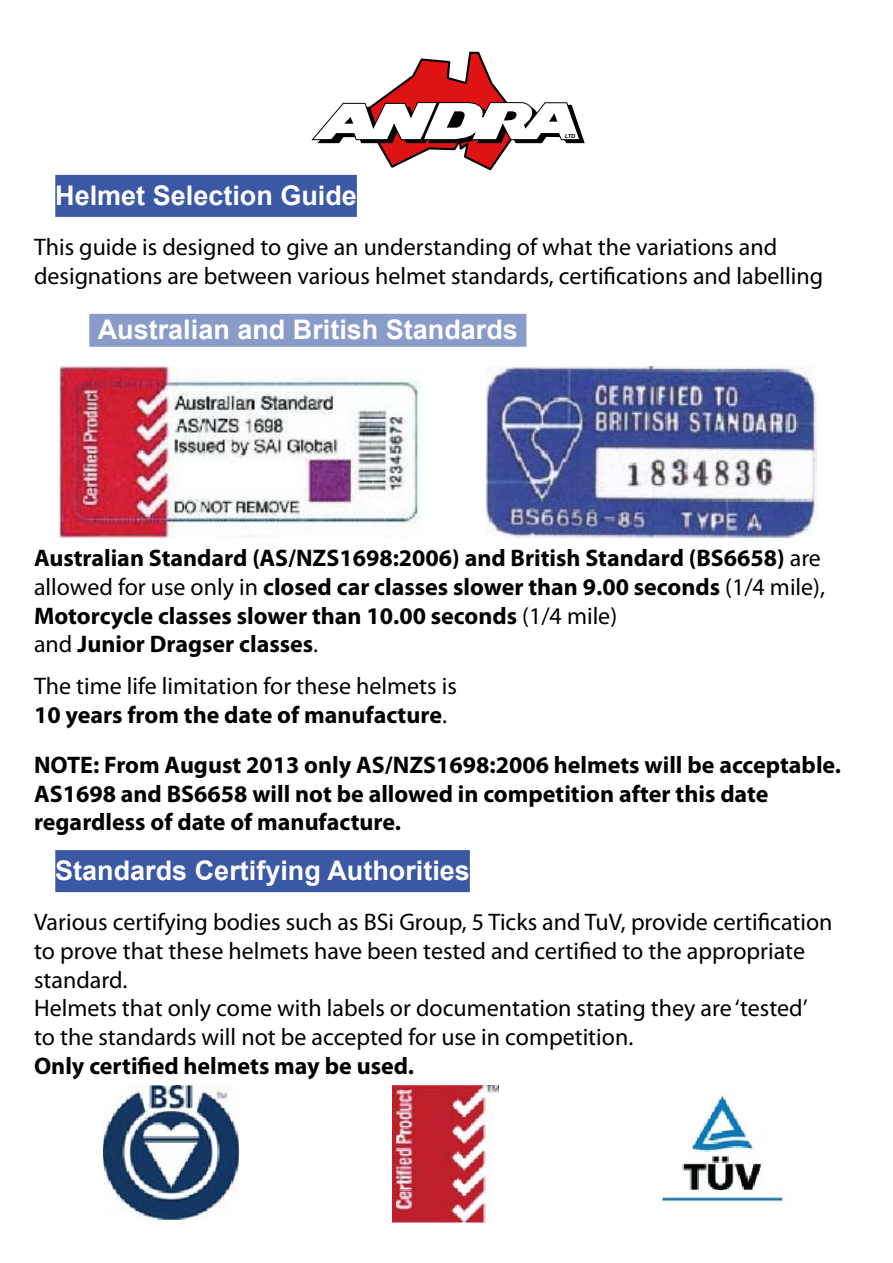
<style>
.page{position:relative;width:893px;height:1263px;background:#fff}
.page>*{position:absolute;margin:0;border:0;box-sizing:border-box;transform-origin:0 0}
._2_Chapter_Title{font:700 27px "Arial";color:#fff}
.SubChapter_Hightligh{font:700 27px "Arial";color:#fff}
._10_Text_Normal{font:24px/28.8px "Myriad Pro";color:#000}
._10_Text_Normal-2{font:700 24px/28.8px "Myriad Pro";color:#000}
.t1{font:italic 700 5.55px "Arial";color:#000}
.s1{font-weight:400}
</style>
<div class="page">
<svg style="left:311px;top:51px;width:274px;height:120px"></svg>
<div style="left:55px;top:175px;width:302px;height:42px;background:#3b58a4"></div>
<div style="left:89px;top:314px;width:437px;height:33px;background:#899bc8"></div>
<div style="left:55px;top:850px;width:415px;height:42px;background:#3b58a4"></div>
<img style="left:60px;top:366px;width:360px;height:171px">
<img style="left:487px;top:366px;width:330px;height:171px">
<img style="left:103px;top:1086px;width:136px;height:134px">
<img style="left:392px;top:1086px;width:107px;height:136px">
<img style="left:659px;top:1092px;width:125px;height:111px">
<p class="t1" style="left:565px;top:132px;width:12px">LTD</p>
<p class="_2_Chapter_Title" style="left:55px;top:177px;width:303px">Helmet Selection Guide</p>
<p class="_10_Text_Normal" style="left:34px;top:232px;width:791px">This guide is designed to give an understanding of what the variations and designations are between various helmet standards, certifications and labelling</p>
<p class="SubChapter_Hightligh" style="left:98px;top:311px;width:422px">Australian and British Standards</p>
<p class="_10_Text_Normal-2" style="left:34px;top:543px;width:793px">Australian Standard (AS/NZS1698:2006) and British Standard (BS6658) <span class="s1">are allowed for use only in</span> closed car classes slower than 9.00 seconds <span class="s1">(1/4 mile),</span></p>
<p class="_10_Text_Normal-2" style="left:34px;top:600px;width:585px">Motorcycle classes slower than 10.00 seconds <span class="s1">(1/4 mile)</span></p>
<p class="_10_Text_Normal-2" style="left:34px;top:629px;width:286px"><span class="s1">and</span> Junior Dragser classes<span class="s1">.</span></p>
<p class="_10_Text_Normal" style="left:34px;top:671px;width:424px">The time life limitation for these helmets is</p>
<p class="_10_Text_Normal-2" style="left:34px;top:699px;width:414px">10 years from the date of manufacture<span class="s1">.</span></p>
<p class="_10_Text_Normal-2" style="left:34px;top:749px;width:809px">NOTE: From August 2013 only AS/NZS1698:2006 helmets will be acceptable.<br>AS1698 and BS6658 will not be allowed in competition after this date regardless of date of manufacture.</p>
<p class="_2_Chapter_Title" style="left:55px;top:852px;width:416px">Standards Certifying Authorities</p>
<p class="_10_Text_Normal" style="left:34px;top:907px;width:800px">Various certifying bodies such as BSi Group, 5 Ticks and TuV, provide certification to prove that these helmets have been tested and certified to the appropriate standard.</p>
<p class="_10_Text_Normal" style="left:34px;top:993px;width:775px">Helmets that only come with labels or documentation stating they are ‘tested’</p>
<p class="_10_Text_Normal" style="left:34px;top:1022px;width:601px">to the standards will not be accepted for use in competition.</p>
<p class="_10_Text_Normal-2" style="left:34px;top:1051px;width:382px">Only certified helmets may be used.</p>
</div>
